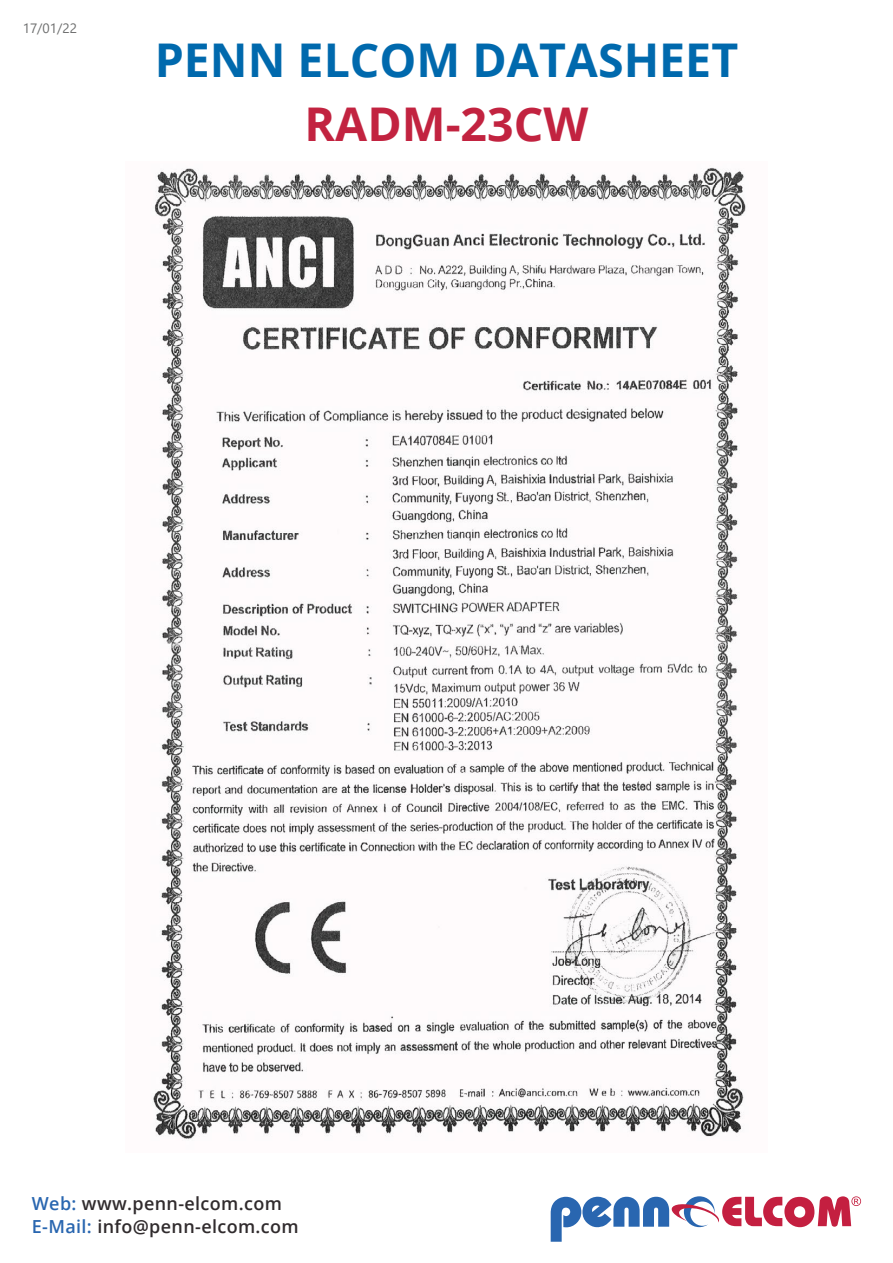
<style>
.page{position:relative;width:893px;height:1263px;background:#fff}
.page>*{position:absolute;margin:0;border:0;box-sizing:border-box;transform-origin:0 0}
.t1{font:700 46.5px "Open Sans";color:#0069ad}
.t2{font:700 46.5px "Open Sans";color:#c22340}
.t3{font:600 18px/22.6px "Open Sans";letter-spacing:.02em;color:#302b2d}
.t4{font:13.5px "Segoe UI";color:#6d6e6e}
.s1{color:#2966b0}
</style>
<div class="page">
<svg style="left:551px;top:1196px;width:310px;height:46px"></svg>
<img style="left:153px;top:167px;width:593px;height:972px">
<p class="t4" style="left:23px;top:15px;width:56px">17/01/22</p>
<h1 class="t1" style="left:155px;top:28px;width:585px">PENN ELCOM DATASHEET</h1>
<h1 class="t2" style="left:305px;top:91px;width:285px">RADM-23CW</h1>
<p class="t3" style="left:32px;top:1192px;width:268px"><span class="s1">Web:</span> www.penn-elcom.com<br><span class="s1">E-Mail:</span> info@penn-elcom.com</p>
</div>
